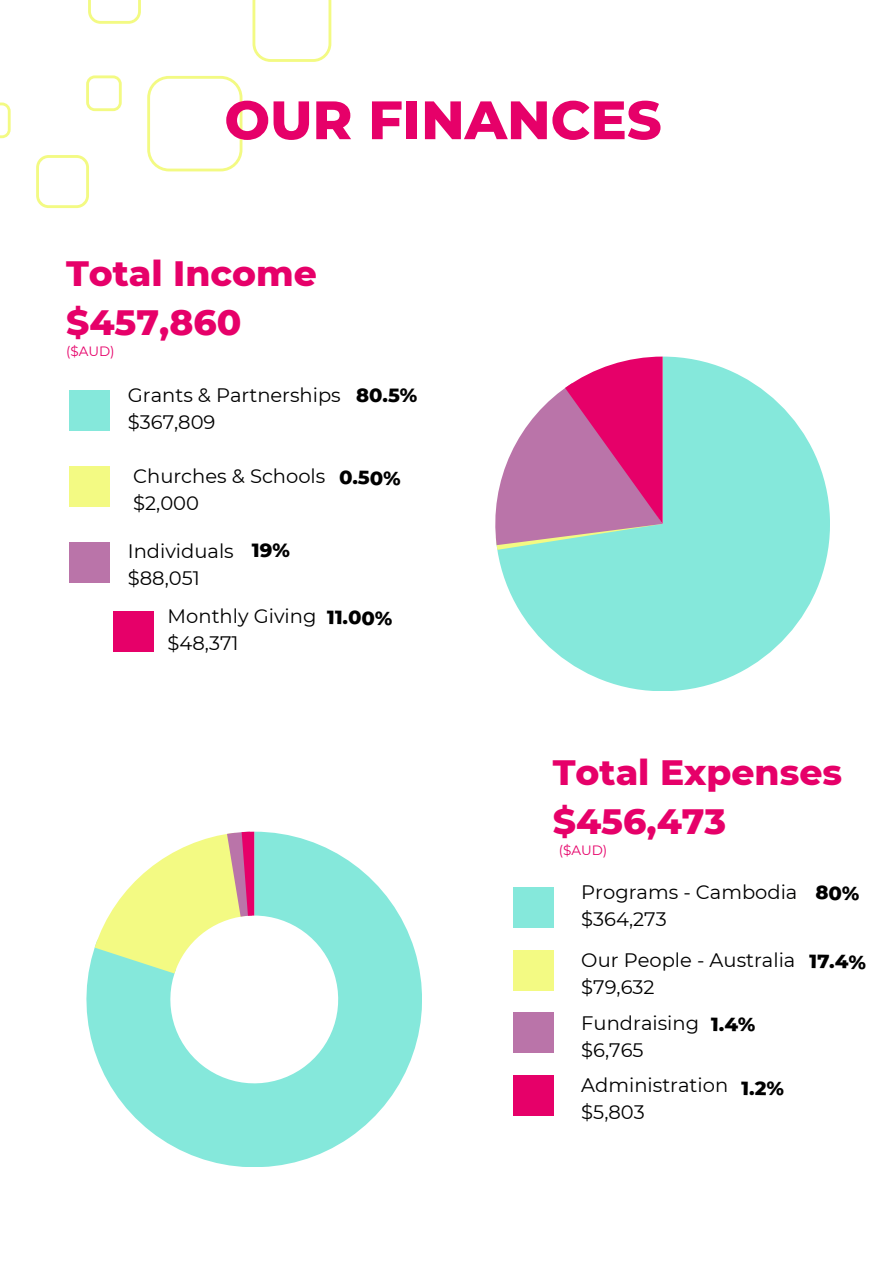
<style>
.page{position:relative;width:893px;height:1264px;background:#fff}
.page>*{position:absolute;margin:0;border:0;box-sizing:border-box;transform-origin:0 0}
.t1{font:800 54px "Montserrat";color:#e60069}
.t2{font:800 36px "Montserrat";color:#e60069}
.t3{font:19.5px "Montserrat";color:#000001}
.t4{font:800 19.5px "Montserrat";color:#000}
.t5{font:13.5px "Montserrat";color:#e60069}
</style>
<div class="page">
<svg style="left:88px;top:0;width:53px;height:24px"></svg>
<svg style="left:147px;top:76px;width:95px;height:95px"></svg>
<svg style="left:252px;top:0;width:79px;height:62px"></svg>
<svg style="left:86px;top:75px;width:36px;height:36px"></svg>
<svg style="left:36px;top:155px;width:53px;height:53px"></svg>
<svg style="left:0;top:102px;width:11px;height:36px"></svg>
<div style="left:69px;top:390px;width:40px;height:40px;background:#85e8db"></div>
<div style="left:69px;top:466px;width:40px;height:40px;background:#f3fa83"></div>
<div style="left:69px;top:542px;width:40px;height:41px;background:#ba74a9"></div>
<div style="left:113px;top:611px;width:40px;height:40px;background:#e60069"></div>
<svg style="left:497px;top:356px;width:333px;height:335px;fill:#85e8db"></svg>
<svg style="left:495px;top:356px;width:167px;height:194px"></svg>
<div style="left:513px;top:886px;width:41px;height:41px;background:#85e8db"></div>
<div style="left:513px;top:949px;width:41px;height:41px;background:#f3fa83"></div>
<div style="left:513px;top:1012px;width:41px;height:41px;background:#ba74a9"></div>
<div style="left:513px;top:1075px;width:41px;height:41px;background:#e60069"></div>
<svg style="left:86px;top:831px;width:336px;height:336px;fill:#85e8db"></svg>
<svg style="left:95px;top:831px;width:159px;height:142px"></svg>
<p class="t1" style="left:224px;top:87px;width:438px">OUR FINANCES</p>
<p class="t2" style="left:66px;top:251px;width:252px">Total Income</p>
<p class="t2" style="left:66px;top:300px;width:177px">$457,860</p>
<p class="t5" style="left:66px;top:343px;width:50px">($AUD)</p>
<p class="t3" style="left:128px;top:383px;width:214px">Grants &amp; Partnerships</p>
<p class="t3" style="left:128px;top:410px;width:89px">$367,809</p>
<p class="t3" style="left:133px;top:464px;width:194px">Churches &amp; Schools</p>
<p class="t3" style="left:133px;top:491px;width:67px">$2,000</p>
<p class="t3" style="left:128px;top:539px;width:107px">Individuals</p>
<p class="t3" style="left:128px;top:566px;width:73px">$88,051</p>
<p class="t3" style="left:168px;top:604px;width:150px">Monthly Giving</p>
<p class="t3" style="left:168px;top:631px;width:72px">$48,371</p>
<p class="t4" style="left:356px;top:383px;width:63px">80.5%</p>
<p class="t4" style="left:339px;top:465px;width:63px;rotate:1deg">0.50%</p>
<p class="t4" style="left:252px;top:538px;width:40px">19%</p>
<p class="t4" style="left:327px;top:605px;width:67px;rotate:1deg">11.00%</p>
<p class="t2" style="left:552px;top:749px;width:291px">Total Expenses</p>
<p class="t2" style="left:552px;top:799px;width:175px">$456,473</p>
<p class="t5" style="left:558px;top:842px;width:50px">($AUD)</p>
<p class="t3" style="left:581px;top:880px;width:218px">Programs - Cambodia</p>
<p class="t3" style="left:581px;top:907px;width:87px">$364,273</p>
<p class="t3" style="left:581px;top:948px;width:215px">Our People - Australia</p>
<p class="t3" style="left:581px;top:975px;width:75px">$79,632</p>
<p class="t3" style="left:581px;top:1011px;width:119px">Fundraising</p>
<p class="t3" style="left:581px;top:1038px;width:64px">$6,765</p>
<p class="t3" style="left:581px;top:1073px;width:148px">Administration</p>
<p class="t3" style="left:581px;top:1100px;width:65px">$5,803</p>
<p class="t4" style="left:711px;top:1012px;width:46px;rotate:1deg">1.4%</p>
<p class="t4" style="left:741px;top:1075px;width:44px;rotate:1deg">1.2%</p>
<p class="t4" style="left:809px;top:949px;width:58px;rotate:1deg">17.4%</p>
</div>
